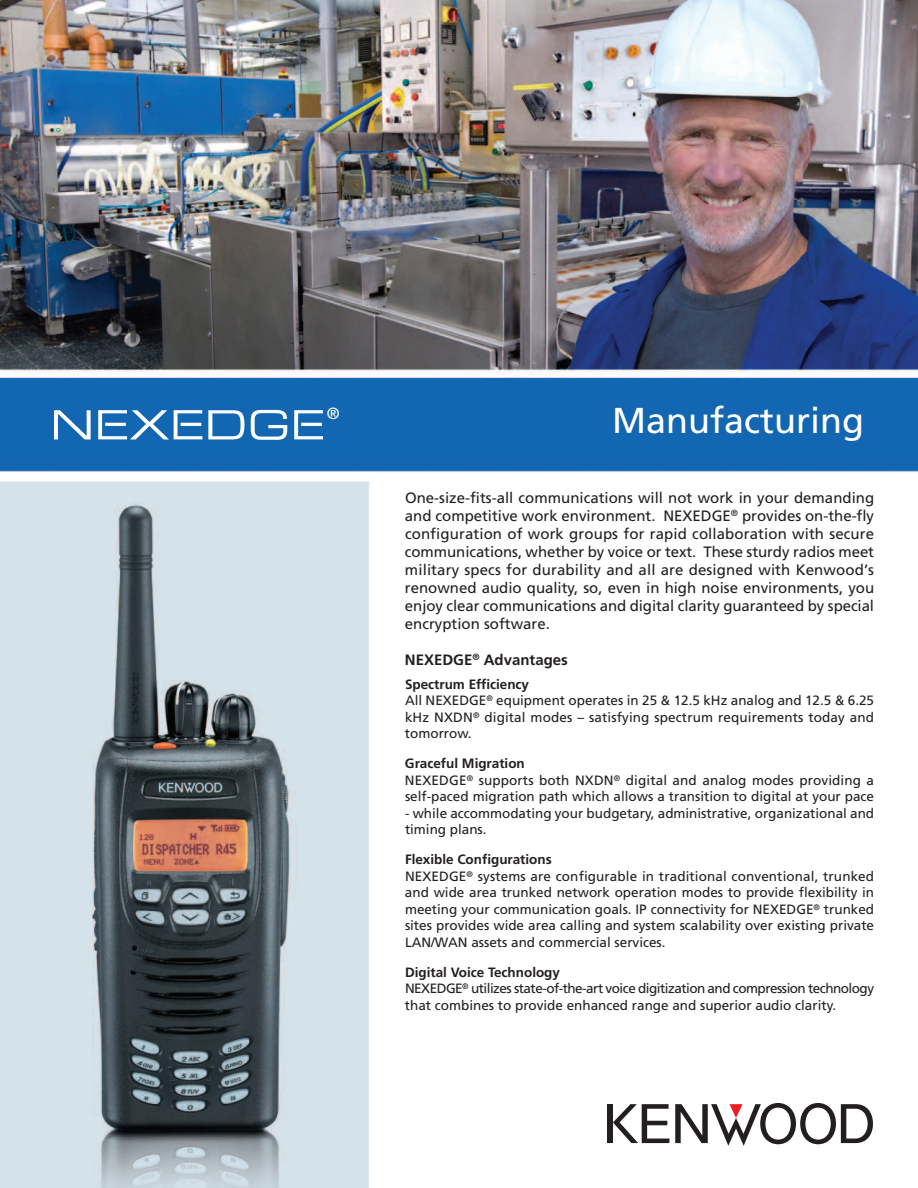
<style>
.page{position:relative;width:918px;height:1188px;background:#fff}
.page>*{position:absolute;margin:0;border:0;box-sizing:border-box;transform-origin:0 0}
.t1{font:36px "Frutiger";color:#fff}
.t2{font:16.2px "Frutiger";color:#fff}
.t3{font:15px/18px "Frutiger";letter-spacing:-.005em;color:#231f20;text-align:justify}
.t4{font:700 15px "Frutiger";color:#231f20}
.t5{font:13.5px/16.5px "Frutiger";color:#231f20}
.t6{font:13.5px/16.5px "Frutiger";letter-spacing:-.035em;color:#231f20}
.s1{font-weight:700}
</style>
<div class="page">
<img style="left:0;top:0;width:918px;height:1188px">
<svg style="left:54px;top:410px;width:37px;height:29px"></svg>
<svg style="left:208px;top:410px;width:36px;height:29px"></svg>
<svg style="left:251px;top:410px;width:36px;height:30px"></svg>
<svg style="left:98px;top:410px;width:104px;height:29px"></svg>
<svg style="left:294px;top:410px;width:29px;height:29px"></svg>
<div style="left:608px;top:1104px;width:5px;height:39px;background:#231f20"></div>
<svg style="left:613px;top:1104px;width:56px;height:39px"></svg>
<svg style="left:675px;top:1103px;width:198px;height:43px"></svg>
<p class="t2" style="left:327px;top:407px;width:14px">®</p>
<h1 class="t1" style="left:612px;top:406px;width:253px">Manufacturing</h1>
<p class="t3" style="left:405px;top:490px;width:471px">One-size-fits-all communications will not work in your demanding and competitive work environment. NEXEDGE<sup>®</sup> provides on-the-fly configuration of work groups for rapid collaboration with secure communications, whether by voice or text. These sturdy radios meet military specs for durability and all are designed with Kenwood’s renowned audio quality, so, even in high noise environments, you enjoy clear communications and digital clarity guaranteed by special encryption software.</p>
<p class="t4" style="left:405px;top:653px;width:164px">NEXEDGE<sup>®</sup> Advantages</p>
<p class="t5" style="left:405px;top:677px;width:471px"><span class="s1">Spectrum Efficiency<br></span>All NEXEDGE<sup>®</sup> equipment operates in 25 &amp; 12.5 kHz analog and 12.5 &amp; 6.25 kHz NXDN<sup>®</sup> digital modes – satisfying spectrum requirements today and tomorrow.</p>
<p class="t5" style="left:405px;top:756px;width:471px"><span class="s1">Graceful Migration<br></span>NEXEDGE<sup>®</sup> supports both NXDN<sup>®</sup> digital and analog modes providing a self-paced migration path which allows a transition to digital at your pace</p>
<p class="t5" style="left:405px;top:806px;width:471px">- while accommodating your budgetary, administrative, organizational and timing plans.</p>
<p class="t5" style="left:405px;top:852px;width:471px"><span class="s1">Flexible Configurations<br></span>NEXEDGE<sup>®</sup> systems are configurable in traditional conventional, trunked and wide area trunked network operation modes to provide flexibility in meeting your communication goals. IP connectivity for NEXEDGE<sup>®</sup> trunked sites provides wide area calling and system scalability over existing private LAN/WAN assets and commercial services.</p>
<p class="t6" style="left:405px;top:965px;width:471px"><span class="s1">Digital Voice Technology<br></span>NEXEDGE<sup>®</sup> utilizes state-of-the-art voice digitization and compression technology that combines to provide enhanced range and superior audio clarity.</p>
</div>
